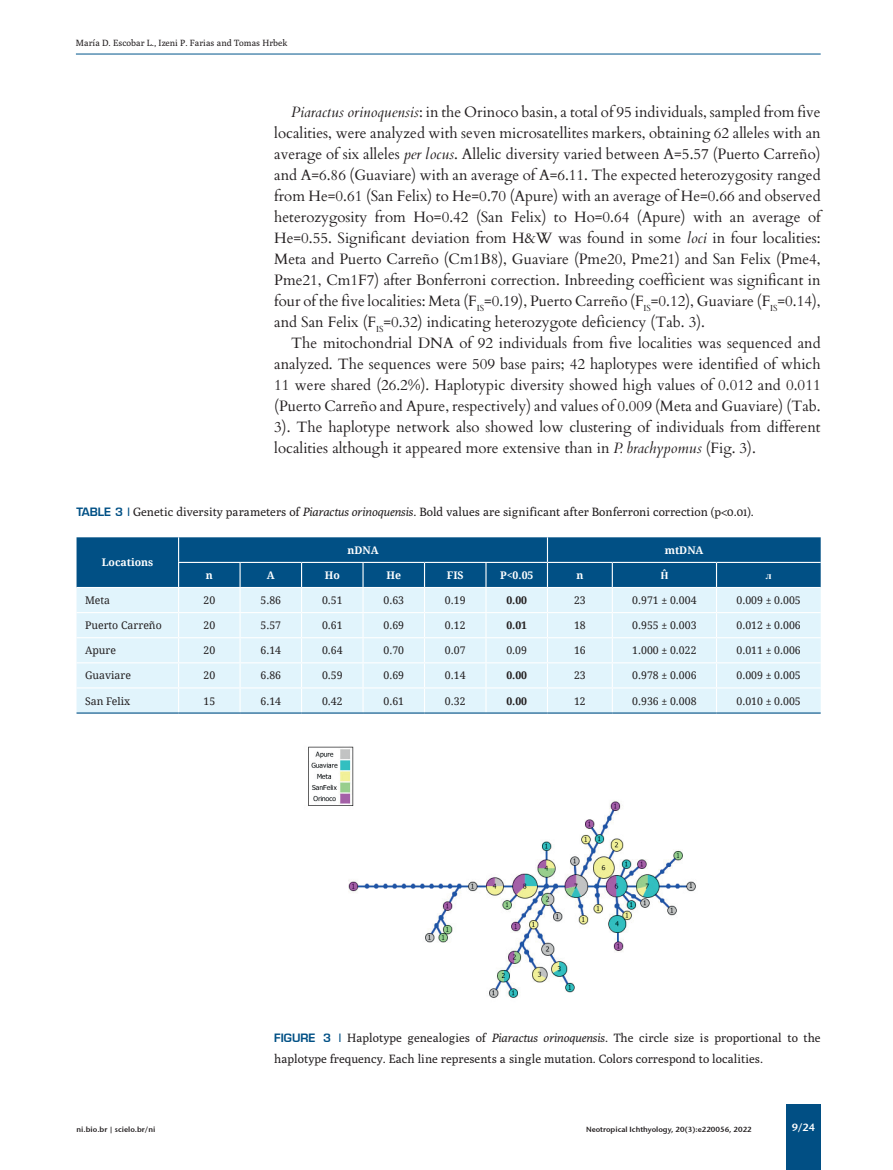
<style>
.page{position:relative;width:893px;height:1170px;background:#fff}
.page>*{position:absolute;margin:0;border:0;box-sizing:border-box;transform-origin:0 0}
.t1{font:15px/21px "Cardo";color:#231f20;text-align:justify}
.t2{font:12px/21px "Poly";color:#231f20}
.t3{font:10.5px "Droid Serif";color:#231f20}
.t4{font:700 10.5px "Droid Serif";color:#fff}
.t5{font:700 10.5px "Droid Serif";color:#231f20}
.t6{font:10.5px "Stone Sans Sem ITCTT Semi";color:#fff}
.t7{font:700 10.5px "Times New Roman";color:#fff}
.t8{font:9px "Poly";color:#231f20}
.t9{font:7.5px "Stone Sans Sem ITCTT Semi";color:#231f20}
.s1{font-style:italic}
.s2{font-family:"Eugenio Medium Normal";color:#015085}
</style>
<div class="page">
<hr style="left:76px;top:54px;width:745px;height:1px;background:#01558c">
<div style="left:786px;top:1104px;width:35px;height:65px;background:#014f84"></div>
<svg style="left:77px;top:537px;width:744px;height:175px;background:#a4c7db"></svg>
<hr style="left:77px;top:712px;width:102px;height:1px;background:#015085">
<hr style="left:179px;top:712px;width:61px;height:1px;background:#015085">
<hr style="left:240px;top:712px;width:62px;height:1px;background:#015085">
<hr style="left:302px;top:712px;width:61px;height:1px;background:#015085">
<hr style="left:363px;top:712px;width:61px;height:1px;background:#015085">
<hr style="left:424px;top:712px;width:62px;height:1px;background:#015085">
<hr style="left:486px;top:712px;width:61px;height:1px;background:#015085">
<hr style="left:547px;top:712px;width:65px;height:1px;background:#015085">
<hr style="left:612px;top:712px;width:104px;height:1px;background:#015085">
<hr style="left:716px;top:712px;width:105px;height:1px;background:#015085">
<img style="left:308px;top:746px;width:388px;height:252px">
<p class="t8" style="left:76px;top:38px;width:213px">María D. Escobar L., Izeni P. Farias and Tomas Hrbek</p>
<p class="t1" style="left:274px;top:101px;width:548px;text-indent:17px"><span class="s1">Piaractus orinoquensis</span>: in the Orinoco basin, a total of 95 individuals, sampled from five localities, were analyzed with seven microsatellites markers, obtaining 62 alleles with an average of six alleles <span class="s1">per locus</span>. Allelic diversity varied between A=5.57 (Puerto Carreño) and A=6.86 (Guaviare) with an average of A=6.11. The expected heterozygosity ranged from He=0.61 (San Felix) to He=0.70 (Apure) with an average of He=0.66 and observed heterozygosity from Ho=0.42 (San Felix) to Ho=0.64 (Apure) with an average of He=0.55. Significant deviation from H&amp;W was found in some <span class="s1">loci</span> in four localities:<br>Meta and Puerto Carreño (Cm1B8), Guaviare (Pme20, Pme21) and San Felix (Pme4, Pme21, Cm1F7) after Bonferroni correction. Inbreeding coefficient was significant in four of the five localities: Meta (F<sub>IS</sub>=0.19), Puerto Carreño (F<sub>IS</sub>=0.12), Guaviare (F<sub>IS</sub>=0.14), and San Felix (F<sub>IS</sub>=0.32) indicating heterozygote deficiency (Tab. 3).</p>
<p class="t1" style="left:274px;top:332px;width:548px;text-indent:17px">The mitochondrial DNA of 92 individuals from five localities was sequenced and analyzed. The sequences were 509 base pairs; 42 haplotypes were identified of which 11 were shared (26.2%). Haplotypic diversity showed high values of 0.012 and 0.011 (Puerto Carreño and Apure, respectively) and values of 0.009 (Meta and Guaviare) (Tab.<br>3). The haplotype network also showed low clustering of individuals from different localities although it appeared more extensive than in <span class="s1">P. brachypomus</span> (Fig. 3).</p>
<p class="t2" style="left:77px;top:501px;width:679px"><span class="s2">TABLE 3 |</span> Genetic diversity parameters of <span class="s1">Piaractus orinoquensis</span>. Bold values are significant after Bonferroni correction (p&lt;0.01).</p>
<p class="t4" style="left:102px;top:556px;width:53px">Locations</p>
<p class="t4" style="left:347px;top:544px;width:33px">nDNA</p>
<p class="t4" style="left:665px;top:544px;width:40px">mtDNA</p>
<p class="t4" style="left:206px;top:569px;width:9px">n</p>
<p class="t4" style="left:267px;top:569px;width:9px">A</p>
<p class="t4" style="left:325px;top:569px;width:17px">Ho</p>
<p class="t4" style="left:386px;top:569px;width:16px">He</p>
<p class="t4" style="left:447px;top:569px;width:18px">FIS</p>
<p class="t4" style="left:500px;top:569px;width:35px">P&lt;0.05</p>
<p class="t4" style="left:576px;top:569px;width:9px">n</p>
<p class="t7" style="left:660px;top:567px;width:10px">Ĥ</p>
<p class="t7" style="left:766px;top:567px;width:7px">ᴫ</p>
<p class="t3" style="left:85px;top:594px;width:27px">Meta</p>
<p class="t3" style="left:203px;top:594px;width:13px">20</p>
<p class="t3" style="left:260px;top:594px;width:22px">5.86</p>
<p class="t3" style="left:322px;top:594px;width:22px">0.51</p>
<p class="t3" style="left:383px;top:594px;width:22px">0.63</p>
<p class="t3" style="left:445px;top:594px;width:22px">0.19</p>
<p class="t5" style="left:506px;top:594px;width:22px">0.00</p>
<p class="t3" style="left:574px;top:594px;width:13px">23</p>
<p class="t3" style="left:632px;top:594px;width:66px">0.971 ± 0.004</p>
<p class="t3" style="left:736px;top:594px;width:66px">0.009 ± 0.005</p>
<p class="t3" style="left:85px;top:619px;width:78px">Puerto Carreño</p>
<p class="t3" style="left:203px;top:619px;width:13px">20</p>
<p class="t3" style="left:260px;top:619px;width:22px">5.57</p>
<p class="t3" style="left:322px;top:619px;width:22px">0.61</p>
<p class="t3" style="left:383px;top:619px;width:22px">0.69</p>
<p class="t3" style="left:445px;top:619px;width:22px">0.12</p>
<p class="t5" style="left:506px;top:619px;width:22px">0.01</p>
<p class="t3" style="left:574px;top:619px;width:13px">18</p>
<p class="t3" style="left:632px;top:619px;width:66px">0.955 ± 0.003</p>
<p class="t3" style="left:736px;top:619px;width:66px">0.012 ± 0.006</p>
<p class="t3" style="left:85px;top:644px;width:33px">Apure</p>
<p class="t3" style="left:203px;top:644px;width:13px">20</p>
<p class="t3" style="left:260px;top:644px;width:22px">6.14</p>
<p class="t3" style="left:322px;top:644px;width:22px">0.64</p>
<p class="t3" style="left:383px;top:644px;width:22px">0.70</p>
<p class="t3" style="left:445px;top:644px;width:22px">0.07</p>
<p class="t3" style="left:506px;top:644px;width:22px">0.09</p>
<p class="t3" style="left:574px;top:644px;width:13px">16</p>
<p class="t3" style="left:632px;top:644px;width:66px">1.000 ± 0.022</p>
<p class="t3" style="left:736px;top:644px;width:66px">0.011 ± 0.006</p>
<p class="t3" style="left:85px;top:669px;width:47px">Guaviare</p>
<p class="t3" style="left:203px;top:669px;width:13px">20</p>
<p class="t3" style="left:260px;top:669px;width:22px">6.86</p>
<p class="t3" style="left:322px;top:669px;width:22px">0.59</p>
<p class="t3" style="left:383px;top:669px;width:22px">0.69</p>
<p class="t3" style="left:445px;top:669px;width:22px">0.14</p>
<p class="t5" style="left:506px;top:669px;width:22px">0.00</p>
<p class="t3" style="left:574px;top:669px;width:13px">23</p>
<p class="t3" style="left:632px;top:669px;width:66px">0.978 ± 0.006</p>
<p class="t3" style="left:736px;top:669px;width:66px">0.009 ± 0.005</p>
<p class="t3" style="left:85px;top:694px;width:47px">San Felix</p>
<p class="t3" style="left:203px;top:694px;width:13px">15</p>
<p class="t3" style="left:260px;top:694px;width:22px">6.14</p>
<p class="t3" style="left:322px;top:694px;width:22px">0.42</p>
<p class="t3" style="left:383px;top:694px;width:22px">0.61</p>
<p class="t3" style="left:445px;top:694px;width:22px">0.32</p>
<p class="t5" style="left:506px;top:694px;width:22px">0.00</p>
<p class="t3" style="left:574px;top:694px;width:13px">12</p>
<p class="t3" style="left:632px;top:694px;width:66px">0.936 ± 0.008</p>
<p class="t3" style="left:736px;top:694px;width:66px">0.010 ± 0.005</p>
<p class="t2" style="left:274px;top:1026px;width:548px"><span class="s2">FIGURE 3 |</span> Haplotype genealogies of <span class="s1">Piaractus orinoquensis</span>. The circle size is proportional to the haplotype frequency. Each line represents a single mutation. Colors correspond to localities.</p>
<p class="t9" style="left:77px;top:1124px;width:80px">ni.bio.br | scielo.br/ni</p>
<p class="t9" style="left:586px;top:1124px;width:167px">Neotropical Ichthyology, 20(3):e220056, 2022</p>
<p class="t6" style="left:792px;top:1121px;width:25px">9/24</p>
</div>
